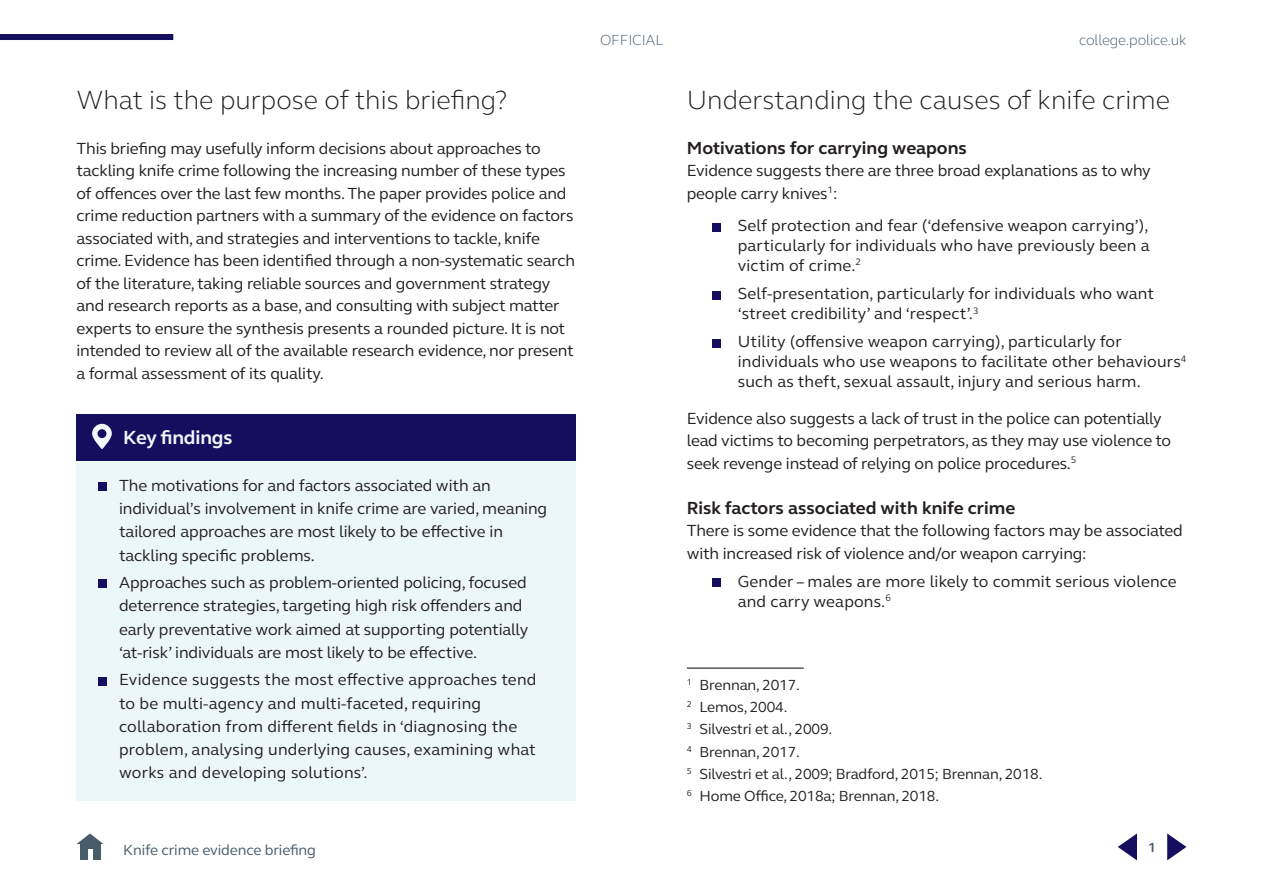
<style>
.page{position:relative;width:1263px;height:893px;background:#fff}
.page>*{position:absolute;margin:0;border:0;box-sizing:border-box;transform-origin:0 0}
.Heading_1{font:300 27px "FS Elliot Pro";color:#231f20}
.Evidence_summary_hea{font:700 19.5px "FS Elliot Pro";letter-spacing:-.01em;color:#ebf7f9}
.Subhead_1{font:700 18px "FS Elliot Pro";color:#231f20}
.Body_text{font:16.5px/22.5px "FS Elliot Pro";letter-spacing:-.01em;color:#231f20}
.Bullet_points__body{font:16.5px/19.8px "FS Elliot Pro";letter-spacing:.01em;color:#231f20}
.Evidence_summary_tex{font:16.5px/23.2px "FS Elliot Pro";letter-spacing:-.005em;color:#231f20}
.Evidence_summary_tex-2{font:16.5px/23.2px "FS Elliot Pro";letter-spacing:.015em;color:#231f20}
.Footnote_no_line{font:15px "FS Elliot Pro";letter-spacing:-.01em;color:#231f20}
.t1{font:15px "FS Elliot Pro";letter-spacing:-.01em;color:#485d6a}
.t2{font:300 15px "FS Elliot Pro";letter-spacing:-.01em;color:#485d6a}
.Footnote{font:15px "FS Elliot Pro";letter-spacing:-.01em;color:#231f20}
.t3{font:700 13.5px "FS Elliot Pro";color:#485d6a}
</style>
<div class="page">
<div style="left:0;top:34px;width:173px;height:6px;background:#150d5e"></div>
<div style="left:80px;top:843px;width:20px;height:17px;background:#485d6a"></div>
<svg style="left:77px;top:833px;width:26px;height:11px"></svg>
<hr style="left:88px;top:849px;width:4px;height:11px;background:#fff">
<svg style="left:1167px;top:833px;width:19px;height:27px"></svg>
<svg style="left:1118px;top:833px;width:19px;height:27px"></svg>
<div style="left:77px;top:415px;width:499px;height:46px;background:#150d5e"></div>
<div style="left:77px;top:461px;width:499px;height:340px;background:#ebf7f9"></div>
<div style="left:98px;top:482px;width:8px;height:9px;background:#150d5e"></div>
<div style="left:98px;top:579px;width:8px;height:9px;background:#150d5e"></div>
<div style="left:98px;top:677px;width:8px;height:8px;background:#150d5e"></div>
<div style="left:712px;top:223px;width:9px;height:8px;background:#150d5e"></div>
<div style="left:712px;top:291px;width:9px;height:8px;background:#150d5e"></div>
<div style="left:712px;top:339px;width:9px;height:8px;background:#150d5e"></div>
<div style="left:712px;top:579px;width:9px;height:8px;background:#150d5e"></div>
<hr style="left:687px;top:667px;width:117px;height:2px;background:#231f20">
<svg style="left:92px;top:424px;width:20px;height:25px"></svg>
<p class="Heading_1" style="left:77px;top:82px;width:432px">What is the purpose of this briefing?</p>
<p class="Body_text" style="left:77px;top:137px;width:500px">This briefing may usefully inform decisions about approaches to tackling knife crime following the increasing number of these types of offences over the last few months. The paper provides police and crime reduction partners with a summary of the evidence on factors associated with, and strategies and interventions to tackle, knife crime. Evidence has been identified through a non-systematic search of the literature, taking reliable sources and government strategy and research reports as a base, and consulting with subject matter experts to ensure the synthesis presents a rounded picture. It is not intended to review all of the available research evidence, nor present a formal assessment of its quality.</p>
<p class="Evidence_summary_hea" style="left:123px;top:424px;width:111px">Key findings</p>
<p class="Evidence_summary_tex" style="left:119px;top:473px;width:430px">The motivations for and factors associated with an individual’s involvement in knife crime are varied, meaning tailored approaches are most likely to be effective in tackling specific problems.</p>
<p class="Evidence_summary_tex" style="left:119px;top:570px;width:411px">Approaches such as problem-oriented policing, focused deterrence strategies, targeting high risk offenders and early preventative work aimed at supporting potentially ‘at-risk’ individuals are most likely to be effective.</p>
<p class="Evidence_summary_tex-2" style="left:119px;top:668px;width:419px">Evidence suggests the most effective approaches tend to be multi-agency and multi-faceted, requiring collaboration from different fields in ‘diagnosing the problem, analysing underlying causes, examining what works and developing solutions’.</p>
<p class="t1" style="left:123px;top:840px;width:194px">Knife crime evidence briefing</p>
<p class="t2" style="left:600px;top:30px;width:65px">OFFICIAL</p>
<p class="t2" style="left:1079px;top:30px;width:109px">college.police.uk</p>
<p class="Heading_1" style="left:687px;top:82px;width:485px">Understanding the causes of knife crime</p>
<p class="Subhead_1" style="left:687px;top:136px;width:282px">Motivations for carrying weapons</p>
<p class="Body_text" style="left:687px;top:159px;width:466px">Evidence suggests there are three broad explanations as to why people carry knives<sup>1</sup>:</p>
<p class="Bullet_points__body" style="left:738px;top:215px;width:413px;text-align:justify">Self protection and fear (‘defensive weapon carrying’), particularly for individuals who have previously been a victim of crime.<sup>2</sup></p>
<p class="Bullet_points__body" style="left:738px;top:283px;width:418px">Self-presentation, particularly for individuals who want ‘street credibility’ and ‘respect’.<sup>3</sup></p>
<p class="Bullet_points__body" style="left:738px;top:331px;width:450px">Utility (offensive weapon carrying), particularly for individuals who use weapons to facilitate other behaviours<sup>4 </sup>such as theft, sexual assault, injury and serious harm.</p>
<p class="Body_text" style="left:687px;top:407px;width:486px">Evidence also suggests a lack of trust in the police can potentially lead victims to becoming perpetrators, as they may use violence to seek revenge instead of relying on police procedures.<sup>5</sup></p>
<p class="Subhead_1" style="left:687px;top:496px;width:330px">Risk factors associated with knife crime</p>
<p class="Body_text" style="left:687px;top:519px;width:498px">There is some evidence that the following factors may be associated with increased risk of violence and/or weapon carrying:</p>
<p class="Bullet_points__body" style="left:738px;top:571px;width:440px">Gender – males are more likely to commit serious violence and carry weapons.<sup>6</sup></p>
<p class="Footnote" style="left:687px;top:675px;width:115px"><sup>1</sup> Brennan, 2017.</p>
<p class="Footnote_no_line" style="left:687px;top:697px;width:102px"><sup>2</sup> Lemos, 2004.</p>
<p class="Footnote_no_line" style="left:687px;top:719px;width:147px"><sup>3</sup> Silvestri et al., 2009.</p>
<p class="Footnote_no_line" style="left:687px;top:742px;width:115px"><sup>4</sup> Brennan, 2017.</p>
<p class="Footnote_no_line" style="left:687px;top:764px;width:357px"><sup>5</sup> Silvestri et al., 2009; Bradford, 2015; Brennan, 2018.</p>
<p class="Footnote_no_line" style="left:687px;top:786px;width:254px"><sup>6</sup> Home Office, 2018a; Brennan, 2018.</p>
<p class="t3" style="left:1148px;top:838px;width:9px">1</p>
</div>
